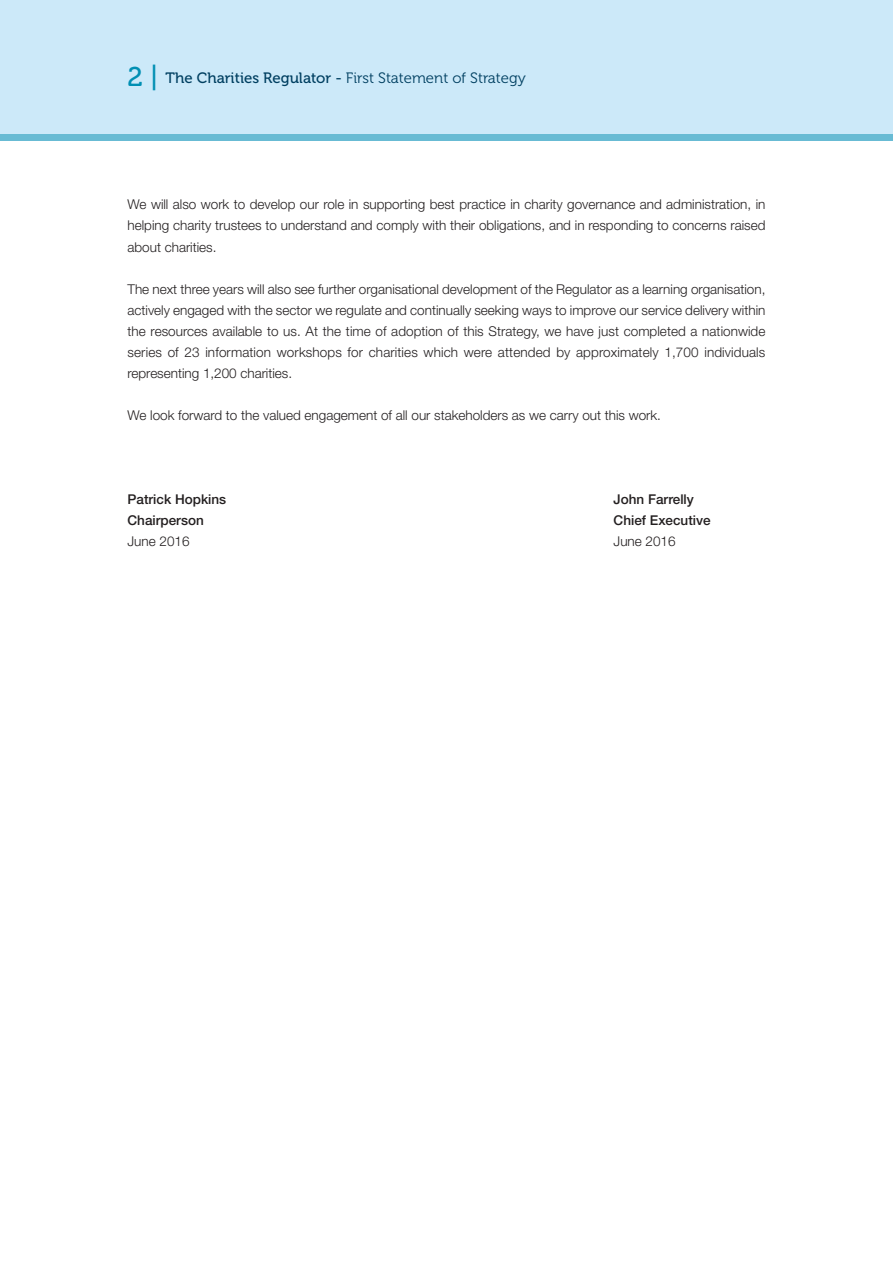
<style>
.page{position:relative;width:893px;height:1263px;background:#fff}
.page>*{position:absolute;margin:0;border:0;box-sizing:border-box;transform-origin:0 0}
.t1{font:15px "Museo 300";color:#003f61}
.t2{font:300 13.5px/21px "Helvetica Neue";color:#231f20;text-align:justify}
.t3{font:500 13.5px "Helvetica Neue";color:#231f20}
.s1{font-family:"Museo 500";font-size:27px;color:#008fb3}
.s2{font-family:"Museo 500"}
</style>
<div class="page">
<div style="left:0;top:0;width:893px;height:140px;background:#cce9f9"></div>
<div style="left:0;top:134px;width:893px;height:6px;background:#68bbd4"></div>
<p class="t1" style="left:128px;top:72px;width:400px"><span class="s1">2 |</span> <span class="s2">The Charities Regulator -</span> First Statement of Strategy</p>
<p class="t2" style="left:128px;top:195px;width:639px">We will also work to develop our role in supporting best practice in charity governance and administration, in helping charity trustees to understand and comply with their obligations, and in responding to concerns raised about charities.</p>
<p class="t2" style="left:128px;top:279px;width:639px">The next three years will also see further organisational development of the Regulator as a learning organisation, actively engaged with the sector we regulate and continually seeking ways to improve our service delivery within the resources available to us. At the time of adoption of this Strategy, we have just completed a nationwide series of 23 information workshops for charities which were attended by approximately 1,700 individuals representing 1,200 charities.</p>
<p class="t2" style="left:128px;top:405px;width:535px">We look forward to the valued engagement of all our stakeholders as we carry out this work.</p>
<p class="t3" style="left:128px;top:494px;width:100px">Patrick Hopkins</p>
<p class="t3" style="left:614px;top:494px;width:82px">John Farrelly</p>
<p class="t3" style="left:128px;top:515px;width:78px">Chairperson</p>
<p class="t3" style="left:614px;top:515px;width:98px">Chief Executive</p>
<p class="t2" style="left:128px;top:531px;width:63px">June 2016</p>
<p class="t2" style="left:614px;top:531px;width:63px">June 2016</p>
</div>
